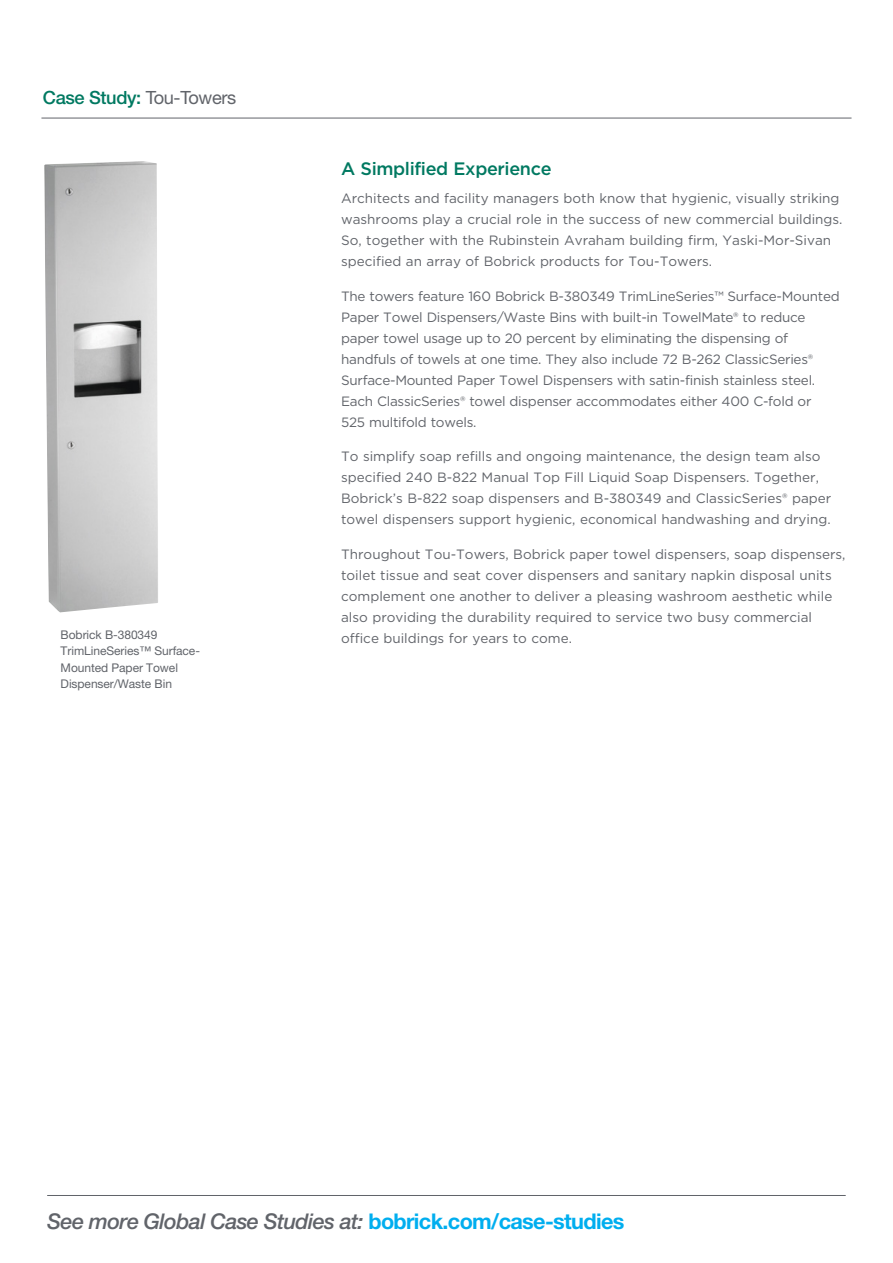
<style>
.page{position:relative;width:893px;height:1263px;background:#fff}
.page>*{position:absolute;margin:0;border:0;box-sizing:border-box;transform-origin:0 0}
.t1{font:italic 500 21.75px "Helvetica Neue LT Std";letter-spacing:-.03em;color:#61646a}
.t2{font:500 18.3px "Helvetica Neue LT Std";letter-spacing:-.02em;color:#007961}
.t3{font:500 18px "Gotham";letter-spacing:-.02em;color:#007961}
.t4{font:13.5px/21px "Gotham";color:#61646a}
.t5{font:13.5px/21px "Gotham";letter-spacing:-.02em;color:#61646a}
.t6{font:12px/16.5px "Helvetica Neue LT Std";letter-spacing:-.005em;color:#61646a}
.s1{font-weight:400;color:#61646a}
.s2{font-weight:700;font-style:normal;color:#00aeef}
</style>
<div class="page">
<hr style="left:47px;top:1195px;width:799px;height:1px;background:#61646a">
<hr style="left:41px;top:118px;width:810px;height:1px;background:#61646a">
<img style="left:44px;top:161px;width:114px;height:452px">
<h2 class="t2" style="left:43px;top:87px;width:195px">Case Study: <span class="s1">Tou-Towers</span></h2>
<p class="t6" style="left:61px;top:626px;width:141px">Bobrick B-380349<br>TrimLineSeries™ Surface-<br>Mounted Paper Towel<br>Dispenser/Waste Bin</p>
<h3 class="t3" style="left:341px;top:157px;width:212px">A Simplified Experience</h3>
<p class="t4" style="left:341px;top:188px;width:503px">Architects and facility managers both know that hygienic, visually striking washrooms play a crucial role in the success of new commercial buildings.<br>So, together with the Rubinstein Avraham building firm, Yaski-Mor-Sivan specified an array of Bobrick products for Tou-Towers.</p>
<p class="t5" style="left:341px;top:285px;width:500px">The towers feature 160 Bobrick B-380349 TrimLineSeries™ Surface-Mounted Paper Towel Dispensers/Waste Bins with built-in TowelMate® to reduce paper towel usage up to 20 percent by eliminating the dispensing of handfuls of towels at one time. They also include 72 B-262 ClassicSeries® Surface-Mounted Paper Towel Dispensers with satin-finish stainless steel.<br>Each ClassicSeries® towel dispenser accommodates either 400 C-fold or<br>525 multifold towels.</p>
<p class="t4" style="left:341px;top:446px;width:492px">To simplify soap refills and ongoing maintenance, the design team also specified 240 B-822 Manual Top Fill Liquid Soap Dispensers. Together, Bobrick’s B-822 soap dispensers and B-380349 and ClassicSeries® paper towel dispensers support hygienic, economical handwashing and drying.</p>
<p class="t4" style="left:341px;top:543px;width:506px">Throughout Tou-Towers, Bobrick paper towel dispensers, soap dispensers, toilet tissue and seat cover dispensers and sanitary napkin disposal units complement one another to deliver a pleasing washroom aesthetic while also providing the durability required to service two busy commercial office buildings for years to come.</p>
<h1 class="t1" style="left:47px;top:1208px;width:579px">See more Global Case Studies at: <span class="s2">bobrick.com/case-studies</span></h1>
</div>
